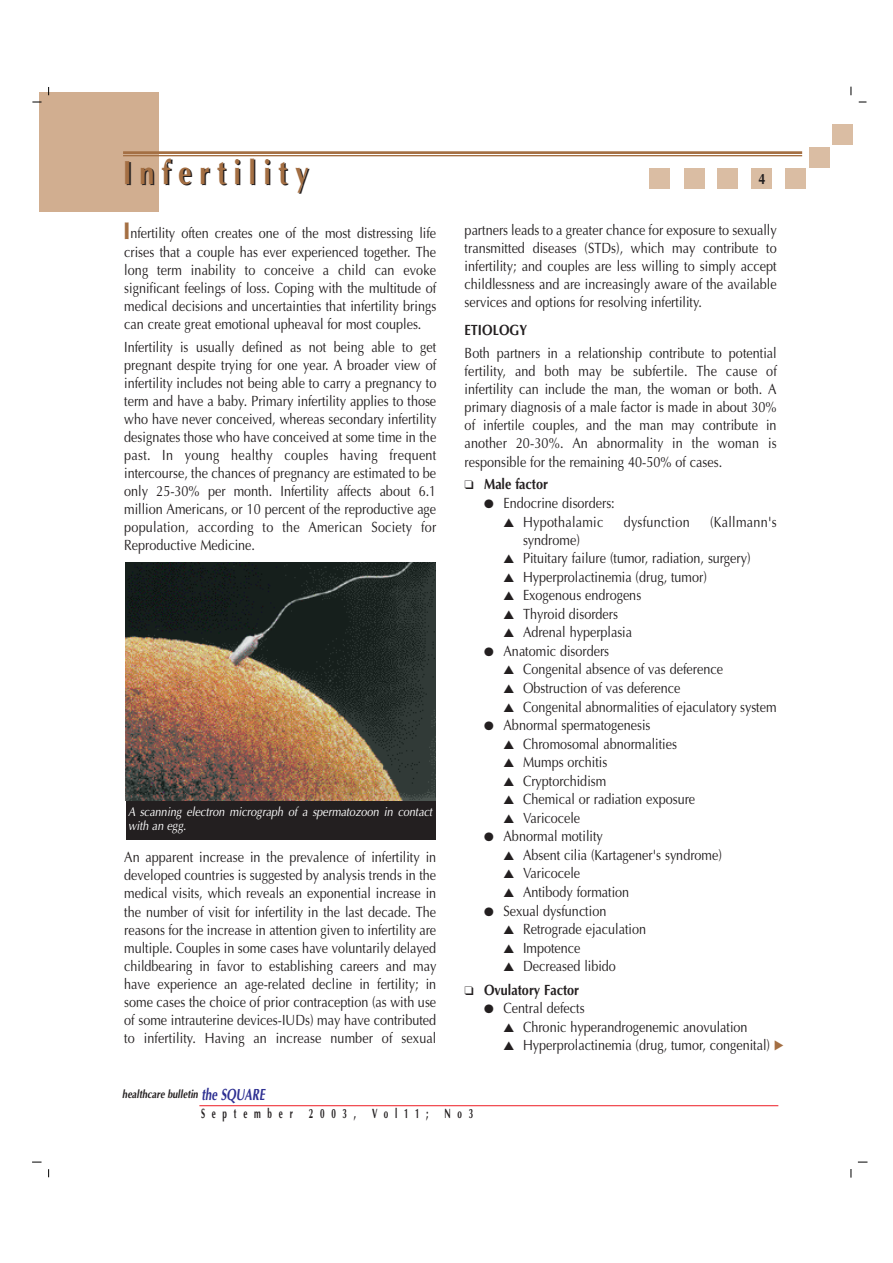
<style>
.page{position:relative;width:893px;height:1263px;background:#fff}
.page>*{position:absolute;margin:0;border:0;box-sizing:border-box;transform-origin:0 0}
.t1{font:700 33.75px "Optima";letter-spacing:.28em;color:#231f20;scale:.8 1}
.t2{font:700 24.3px "Optima";color:#a46f43}
.t3{font:14.85px/18px "Optima";color:#231f20;text-align:justify;scale:.85 1}
.t4{font:700 14.85px "Optima";color:#231f20;scale:.85 1}
.t5{font:14.85px "Optima";letter-spacing:.02em;color:#231f20;scale:.85 1}
.t6{font:700 13.5px "Optima";letter-spacing:.835em;color:#231f20;scale:.6 1}
.t7{font:italic 12.9px/14.2px "Optima";color:#fff;scale:.85 1}
.t8{font:italic 700 11.55px "Optima";color:#231f20;scale:.8 1}
.s1{font-size:16.2px;color:#2e3092}
</style>
<div class="page">
<div style="left:39px;top:93px;width:119px;height:119px;background:#d1ae90"></div>
<hr style="left:199px;top:1105px;width:579px;height:1px;background:#ed1c24">
<div style="left:831px;top:125px;width:21px;height:20px;background:#dabda3"></div>
<div style="left:809px;top:147px;width:20px;height:20px;background:#dabda3"></div>
<div style="left:785px;top:169px;width:20px;height:20px;background:#dabda3"></div>
<div style="left:751px;top:169px;width:20px;height:20px;background:#dabda3"></div>
<div style="left:717px;top:169px;width:21px;height:20px;background:#dabda3"></div>
<div style="left:684px;top:169px;width:20px;height:20px;background:#dabda3"></div>
<div style="left:649px;top:169px;width:20px;height:20px;background:#dabda3"></div>
<hr style="left:123px;top:151px;width:679px;height:3px;background:#a46f43">
<hr style="left:123px;top:155px;width:679px;height:1px;background:#a46f43">
<div style="left:126px;top:562px;width:309px;height:278px;background:#231f20"></div>
<img style="left:126px;top:562px;width:309px;height:238px">
<h1 class="t1" style="left:124px;top:160px;width:233px">Infertility</h1>
<h2 class="t2" style="left:123px;top:221px;width:10px">I</h2>
<p class="t3" style="left:124px;top:226px;width:368px;text-indent:6px">nfertility often creates one of the most distressing life crises that a couple has ever experienced together. The long term inability to conceive a child can evoke significant feelings of loss. Coping with the multitude of medical decisions and uncertainties that infertility brings can create great emotional upheaval for most couples.</p>
<p class="t3" style="left:124px;top:339px;width:369px">Infertility is usually defined as not being able to get pregnant despite trying for one year. A broader view of infertility includes not being able to carry a pregnancy to term and have a baby. Primary infertility applies to those who have never conceived, whereas secondary infertility designates those who have conceived at some time in the past. In young healthy couples having frequent intercourse, the chances of pregnancy are estimated to be only 25-30% per month. Infertility affects about 6.1 million Americans, or 10 percent of the reproductive age population, according to the American Society for Reproductive Medicine.</p>
<p class="t7" style="left:128px;top:806px;width:359px">A scanning electron micrograph of a spermatozoon in contact with an egg.</p>
<p class="t3" style="left:124px;top:850px;width:369px">An apparent increase in the prevalence of infertility in developed countries is suggested by analysis trends in the medical visits, which reveals an exponential increase in the number of visit for infertility in the last decade. The reasons for the increase in attention given to infertility are multiple. Couples in some cases have voluntarily delayed childbearing in favor to establishing careers and may have experience an age-related decline in fertility; in some cases the choice of prior contraception (as with use of some intrauterine devices-IUDs) may have contributed to infertility. Having an increase number of sexual</p>
<p class="t8" style="left:122px;top:1090px;width:180px">healthcare bulletin <span class="s1">the SQUARE</span></p>
<p class="t4" style="left:758px;top:173px;width:10px">4</p>
<p class="t3" style="left:464px;top:223px;width:368px">partners leads to a greater chance for exposure to sexually transmitted diseases (STDs), which may contribute to infertility; and couples are less willing to simply accept childlessness and are increasingly aware of the available services and options for resolving infertility.</p>
<p class="t4" style="left:464px;top:324px;width:75px">ETIOLOGY</p>
<p class="t3" style="left:464px;top:346px;width:369px">Both partners in a relationship contribute to potential fertility, and both may be subfertile. The cause of infertility can include the man, the woman or both. A primary diagnosis of a male factor is made in about 30% of infertile couples, and the man may contribute in another 20-30%. An abnormality in the woman is responsible for the remaining 40-50% of cases.</p>
<p class="t4" style="left:464px;top:478px;width:100px">❑ Male factor</p>
<p class="t3" style="left:484px;top:495px;width:155px">● Endocrine disorders:</p>
<p class="t5" style="left:503px;top:515px;width:119px">▲ Hypothalamic</p>
<p class="t5" style="left:623px;top:515px;width:79px">dysfunction</p>
<p class="t5" style="left:710px;top:515px;width:80px">(Kallmann's</p>
<p class="t3" style="left:523px;top:532px;width:68px">syndrome)</p>
<p class="t3" style="left:503px;top:551px;width:292px">▲ Pituitary failure (tumor, radiation, surgery)</p>
<p class="t3" style="left:503px;top:569px;width:241px">▲ Hyperprolactinemia (drug, tumor)</p>
<p class="t3" style="left:503px;top:588px;width:163px">▲ Exogenous endrogens</p>
<p class="t3" style="left:503px;top:606px;width:136px">▲ Thyroid disorders</p>
<p class="t3" style="left:503px;top:625px;width:153px">▲ Adrenal hyperplasia</p>
<p class="t3" style="left:484px;top:643px;width:149px">● Anatomic disorders</p>
<p class="t3" style="left:503px;top:662px;width:260px">▲ Congenital absence of vas deference</p>
<p class="t3" style="left:503px;top:680px;width:210px">▲ Obstruction of vas deference</p>
<p class="t3" style="left:503px;top:699px;width:323px">▲ Congenital abnormalities of ejaculatory system</p>
<p class="t3" style="left:484px;top:717px;width:197px">● Abnormal spermatogenesis</p>
<p class="t3" style="left:503px;top:736px;width:205px">▲ Chromosomal abnormalities</p>
<p class="t3" style="left:503px;top:755px;width:124px">▲ Mumps orchitis</p>
<p class="t3" style="left:503px;top:773px;width:122px">▲ Cryptorchidism</p>
<p class="t3" style="left:503px;top:792px;width:227px">▲ Chemical or radiation exposure</p>
<p class="t3" style="left:503px;top:810px;width:92px">▲ Varicocele</p>
<p class="t3" style="left:484px;top:829px;width:141px">● Abnormal motility</p>
<p class="t3" style="left:503px;top:847px;width:258px">▲ Absent cilia (Kartagener's syndrome)</p>
<p class="t3" style="left:503px;top:866px;width:92px">▲ Varicocele</p>
<p class="t3" style="left:503px;top:884px;width:149px">▲ Antibody formation</p>
<p class="t3" style="left:484px;top:903px;width:145px">● Sexual dysfunction</p>
<p class="t3" style="left:503px;top:921px;width:169px">▲ Retrograde ejaculation</p>
<p class="t3" style="left:503px;top:940px;width:92px">▲ Impotence</p>
<p class="t3" style="left:503px;top:959px;width:134px">▲ Decreased libido</p>
<p class="t4" style="left:464px;top:983px;width:136px">❑ Ovulatory Factor</p>
<p class="t3" style="left:484px;top:1001px;width:120px">● Central defects</p>
<p class="t3" style="left:503px;top:1019px;width:288px">▲ Chronic hyperandrogenemic anovulation</p>
<p class="t3" style="left:503px;top:1038px;width:315px">▲ Hyperprolactinemia (drug, tumor, congenital)</p>
<p class="t6" style="left:201px;top:1108px;width:455px">September 2003, Vol11; No3</p>
</div>
